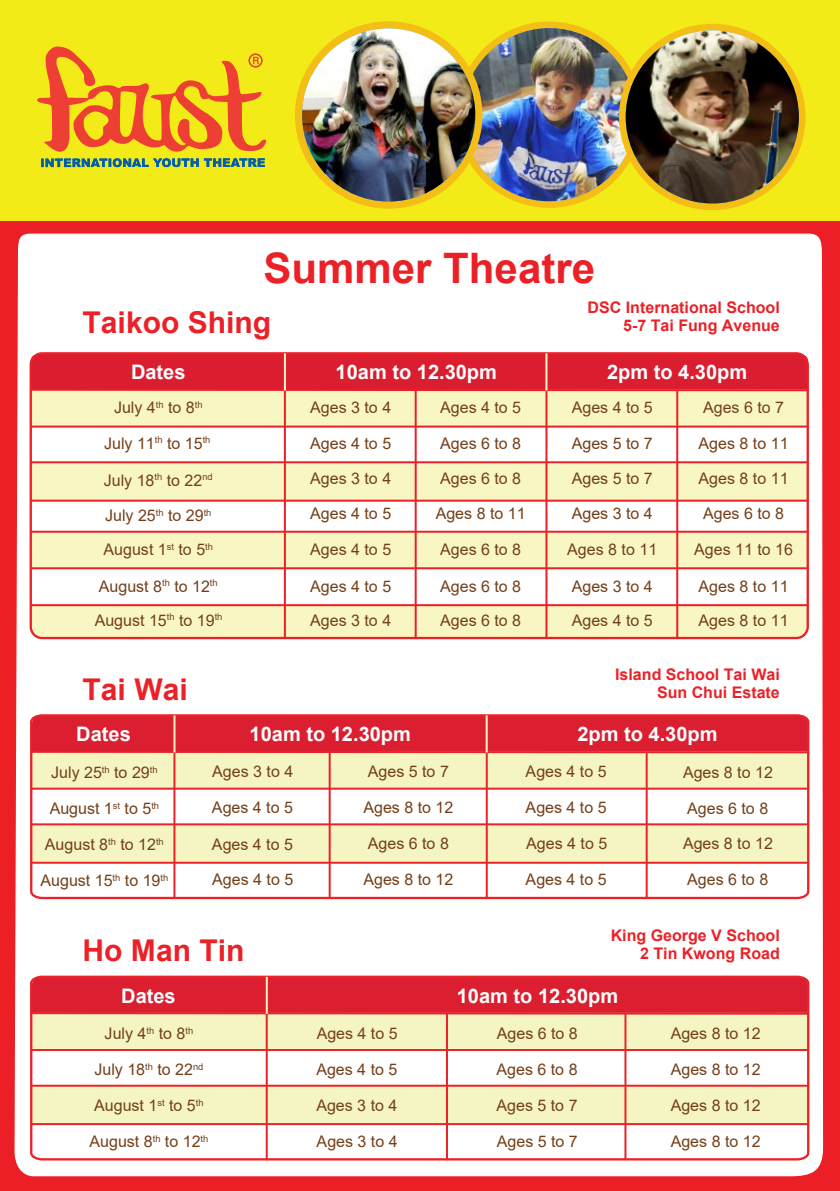
<style>
.page{position:relative;width:840px;height:1191px;background:#fff}
.page>*{position:absolute;margin:0;border:0;box-sizing:border-box;transform-origin:0 0}
.t1{font:700 42px "Arial";color:#eb2127}
.t2{font:700 30px "Arial";color:#eb2127}
.t3{font:700 20px "Arial";color:#fff}
.t4{font:16px/34px "Arial";color:#733f19}
.t5{font:700 16px/18px "Arial";color:#eb2127;text-align:right}
</style>
<div class="page">
<div style="left:0;top:0;width:839px;height:1191px;background:#ec1f26"></div>
<div style="left:14px;top:233px;width:809px;height:943px;background:#fff"></div>
<div style="left:0;top:0;width:839px;height:220px;background:#f2eb17"></div>
<svg style="left:37px;top:46px;width:229px;height:106px"></svg>
<svg style="left:41px;top:158px;width:224px;height:9px"></svg>
<img style="left:295px;top:21px;width:510px;height:189px">
<img style="left:625px;top:30px;width:173px;height:173px;border-radius:87px">
<div style="left:31px;top:390px;width:776px;height:36px;background:#f8f7c3"></div>
<div style="left:31px;top:463px;width:776px;height:37px;background:#f8f7c3"></div>
<div style="left:31px;top:531px;width:776px;height:37px;background:#f8f7c3"></div>
<div style="left:30px;top:606px;width:777px;height:32px;background:#f8f7c3"></div>
<div style="left:29px;top:353px;width:780px;height:36px;background:#db1e2f"></div>
<hr style="left:545px;top:391px;width:2px;height:247px;background:#ed1f26">
<hr style="left:414px;top:390px;width:2px;height:248px;background:#ed1f26">
<hr style="left:676px;top:391px;width:2px;height:247px;background:#ed1f26">
<hr style="left:284px;top:390px;width:2px;height:248px;background:#ed1f26">
<hr style="left:31px;top:389px;width:776px;height:2px;background:#ed1f26">
<hr style="left:30px;top:425px;width:777px;height:2px;background:#ed1f26">
<hr style="left:30px;top:499px;width:777px;height:2px;background:#ed1f26">
<hr style="left:30px;top:461px;width:777px;height:2px;background:#ed1f26">
<div style="left:30px;top:352px;width:778px;height:287px;border:2px solid #ed1f26;border-radius:11px"></div>
<hr style="left:284px;top:353px;width:2px;height:37px;background:#f7f6c4">
<hr style="left:545px;top:353px;width:2px;height:37px;background:#f7f6c4">
<hr style="left:30px;top:531px;width:777px;height:2px;background:#ed1f26">
<hr style="left:30px;top:567px;width:777px;height:2px;background:#ed1f26">
<hr style="left:30px;top:604px;width:777px;height:2px;background:#ed1f26">
<svg style="left:29px;top:974px;width:781px;height:187px"></svg>
<hr style="left:265px;top:976px;width:2px;height:38px;background:#f4f5c3">
<hr style="left:445px;top:1013px;width:2px;height:146px;background:#ea2328">
<hr style="left:624px;top:1013px;width:2px;height:146px;background:#ea2328">
<svg style="left:29px;top:713px;width:781px;height:187px"></svg>
<hr style="left:173px;top:715px;width:2px;height:37px;background:#f4f5c3">
<hr style="left:485px;top:715px;width:2px;height:37px;background:#f4f5c3">
<hr style="left:328px;top:752px;width:2px;height:146px;background:#ea2328">
<h1 class="t1" style="left:263px;top:239px;width:333px">Summer Theatre</h1>
<h2 class="t2" style="left:83px;top:301px;width:190px">Taikoo Shing</h2>
<p class="t5" style="left:587px;top:298px;width:194px">DSC International School<br>5-7 Tai Fung Avenue</p>
<p class="t3" style="left:131px;top:358px;width:56px">Dates</p>
<p class="t3" style="left:335px;top:358px;width:163px">10am to 12.30pm</p>
<p class="t3" style="left:606px;top:358px;width:142px">2pm to 4.30pm</p>
<p class="t4" style="left:114px;top:390px;width:90px">July 4<sup>th</sup> to 8<sup>th</sup></p>
<p class="t4" style="left:104px;top:426px;width:108px">July 11<sup>th</sup> to 15<sup>th</sup></p>
<p class="t4" style="left:104px;top:463px;width:110px">July 18<sup>th</sup> to 22<sup>nd</sup></p>
<p class="t4" style="left:103px;top:499px;width:111px">July 25<sup>th</sup> to 29<sup>th<br></sup>August 1<sup>st</sup> to 5<sup>th</sup></p>
<p class="t4" style="left:95px;top:569px;width:129px">August 8<sup>th</sup> to 12<sup>th<br></sup>August 15<sup>th</sup> to 19<sup>th</sup></p>
<p class="t4" style="left:310px;top:390px;width:82px">Ages 3 to 4</p>
<p class="t4" style="left:310px;top:425px;width:82px;line-height:35.2px">Ages 4 to 5<br>Ages 3 to 4</p>
<p class="t4" style="left:310px;top:496px;width:82px">Ages 4 to 5</p>
<p class="t4" style="left:310px;top:532px;width:82px">Ages 4 to 5</p>
<p class="t4" style="left:310px;top:569px;width:82px">Ages 4 to 5<br>Ages 3 to 4</p>
<p class="t4" style="left:440px;top:390px;width:82px">Ages 4 to 5</p>
<p class="t4" style="left:440px;top:425px;width:82px;line-height:35.2px">Ages 6 to 8<br>Ages 6 to 8</p>
<p class="t4" style="left:435px;top:496px;width:91px">Ages 8 to 11</p>
<p class="t4" style="left:440px;top:532px;width:82px">Ages 6 to 8</p>
<p class="t4" style="left:440px;top:569px;width:82px">Ages 6 to 8<br>Ages 6 to 8</p>
<p class="t4" style="left:571px;top:390px;width:82px">Ages 4 to 5</p>
<p class="t4" style="left:571px;top:425px;width:82px;line-height:35.2px">Ages 5 to 7<br>Ages 5 to 7</p>
<p class="t4" style="left:571px;top:496px;width:82px">Ages 3 to 4</p>
<p class="t4" style="left:567px;top:532px;width:91px">Ages 8 to 11</p>
<p class="t4" style="left:571px;top:569px;width:82px">Ages 3 to 4<br>Ages 4 to 5</p>
<p class="t4" style="left:702px;top:390px;width:82px">Ages 6 to 7</p>
<p class="t4" style="left:698px;top:425px;width:91px;line-height:35.2px">Ages 8 to 11<br>Ages 8 to 11</p>
<p class="t4" style="left:702px;top:496px;width:82px">Ages 6 to 8</p>
<p class="t4" style="left:693px;top:532px;width:100px">Ages 11 to 16</p>
<p class="t4" style="left:698px;top:569px;width:91px">Ages 8 to 11<br>Ages 8 to 11</p>
<h2 class="t2" style="left:83px;top:668px;width:107px">Tai Wai</h2>
<p class="t5" style="left:614px;top:665px;width:166px">Island School Tai Wai<br>Sun Chui Estate</p>
<p class="t3" style="left:76px;top:720px;width:56px">Dates</p>
<p class="t3" style="left:249px;top:720px;width:163px">10am to 12.30pm</p>
<p class="t3" style="left:577px;top:720px;width:142px">2pm to 4.30pm</p>
<p class="t4" style="left:51px;top:755px;width:108px">July 25<sup>th</sup> to 29<sup>th</sup></p>
<p class="t4" style="left:212px;top:754px;width:82px">Ages 3 to 4</p>
<p class="t4" style="left:367px;top:754px;width:82px">Ages 5 to 7</p>
<p class="t4" style="left:50px;top:791px;width:111px">August 1<sup>st</sup> to 5<sup>th</sup></p>
<p class="t4" style="left:212px;top:790px;width:82px">Ages 4 to 5</p>
<p class="t4" style="left:525px;top:790px;width:82px">Ages 4 to 5</p>
<p class="t4" style="left:525px;top:754px;width:82px">Ages 4 to 5</p>
<p class="t4" style="left:682px;top:755px;width:91px">Ages 8 to 12</p>
<p class="t4" style="left:686px;top:791px;width:82px">Ages 6 to 8</p>
<p class="t4" style="left:363px;top:790px;width:91px">Ages 8 to 12</p>
<p class="t4" style="left:367px;top:826px;width:82px">Ages 6 to 8</p>
<p class="t4" style="left:45px;top:827px;width:120px">August 8<sup>th</sup> to 12<sup>th</sup></p>
<p class="t4" style="left:212px;top:826px;width:82px">Ages 4 to 5</p>
<p class="t4" style="left:526px;top:826px;width:82px">Ages 4 to 5</p>
<p class="t4" style="left:682px;top:826px;width:91px">Ages 8 to 12</p>
<p class="t4" style="left:40px;top:863px;width:129px">August 15<sup>th</sup> to 19<sup>th</sup></p>
<p class="t4" style="left:525px;top:862px;width:82px">Ages 4 to 5</p>
<p class="t4" style="left:686px;top:862px;width:82px">Ages 6 to 8</p>
<p class="t4" style="left:212px;top:862px;width:82px">Ages 4 to 5</p>
<p class="t4" style="left:363px;top:862px;width:91px">Ages 8 to 12</p>
<h2 class="t2" style="left:83px;top:929px;width:163px">Ho Man Tin</h2>
<p class="t5" style="left:610px;top:927px;width:170px">King George V School<br>2 Tin Kwong Road</p>
<p class="t3" style="left:121px;top:981px;width:56px">Dates</p>
<p class="t3" style="left:456px;top:981px;width:163px">10am to 12.30pm</p>
<p class="t4" style="left:105px;top:1016px;width:90px">July 4<sup>th</sup> to 8<sup>th</sup></p>
<p class="t4" style="left:316px;top:1016px;width:82px">Ages 4 to 5</p>
<p class="t4" style="left:670px;top:1016px;width:91px">Ages 8 to 12</p>
<p class="t4" style="left:94px;top:1052px;width:110px">July 18<sup>th</sup> to 22<sup>nd</sup></p>
<p class="t4" style="left:316px;top:1052px;width:82px">Ages 4 to 5</p>
<p class="t4" style="left:670px;top:1052px;width:91px">Ages 8 to 12</p>
<p class="t4" style="left:94px;top:1088px;width:111px">August 1<sup>st</sup> to 5<sup>th</sup></p>
<p class="t4" style="left:316px;top:1088px;width:82px">Ages 3 to 4</p>
<p class="t4" style="left:89px;top:1124px;width:120px">August 8<sup>th</sup> to 12<sup>th</sup></p>
<p class="t4" style="left:316px;top:1124px;width:82px">Ages 3 to 4</p>
<p class="t4" style="left:496px;top:1016px;width:82px">Ages 6 to 8</p>
<p class="t4" style="left:496px;top:1052px;width:82px">Ages 6 to 8</p>
<p class="t4" style="left:496px;top:1088px;width:82px">Ages 5 to 7</p>
<p class="t4" style="left:496px;top:1124px;width:82px">Ages 5 to 7</p>
<p class="t4" style="left:670px;top:1124px;width:91px">Ages 8 to 12</p>
<p class="t4" style="left:670px;top:1088px;width:91px">Ages 8 to 12</p>
</div>
